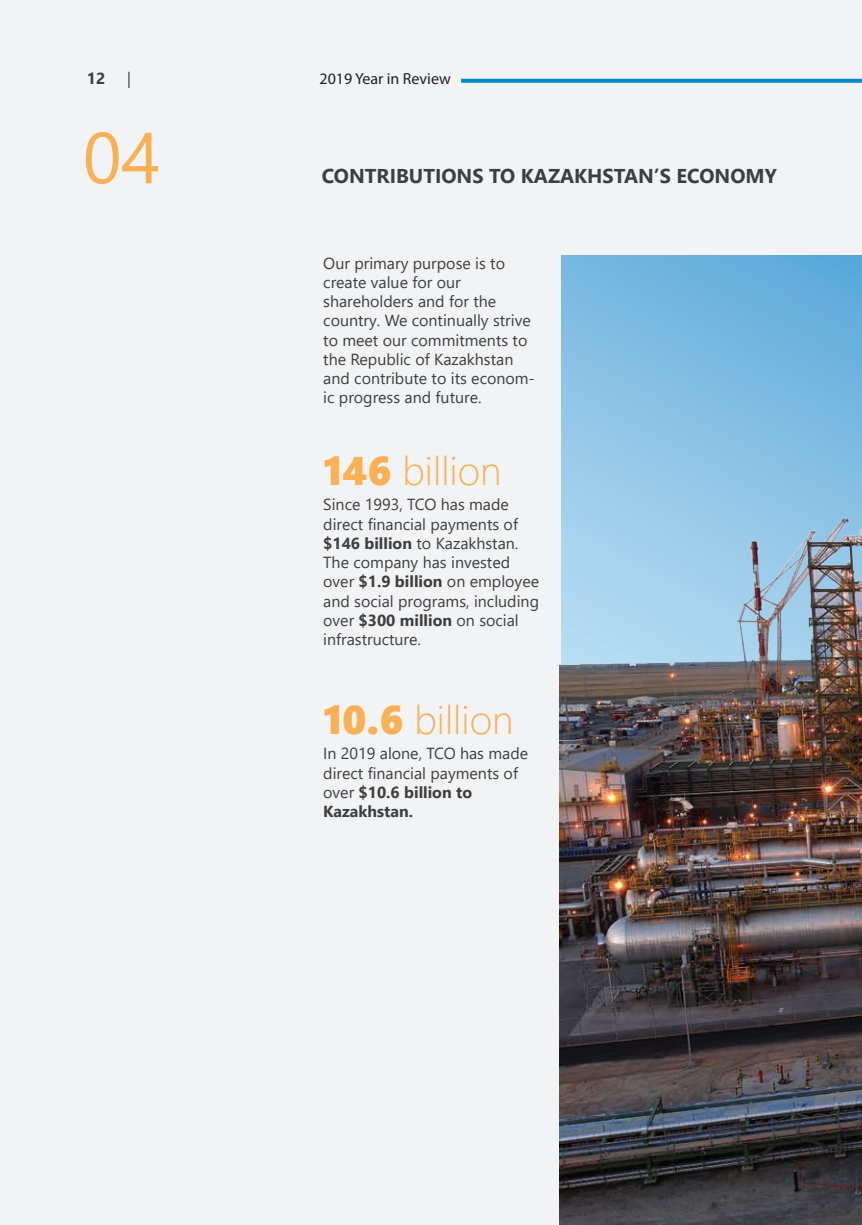
<style>
.page{position:relative;width:862px;height:1225px;background:#fff}
.page>*{position:absolute;margin:0;border:0;box-sizing:border-box;transform-origin:0 0}
.t1{font:72px "Segoe UI";color:#fab055}
.t2{font:300 40px "Segoe UI";color:#fab055}
.t3{font:700 20px "Segoe UI";color:#3e3e3f}
.t4{font:16px/19.2px "Segoe UI";color:#3e3e3f}
.t5{font:16px "Myriad Pro";color:#231f20}
.t6{font:700 16px "Segoe UI";color:#3e3e3f}
.s1{font-family:"Segoe UI Black";font-weight:400}
.s2{font-weight:700}
</style>
<div class="page">
<div style="left:0;top:0;width:862px;height:1224px;background:#f2f3f4"></div>
<svg style="left:461px;top:79px;width:401px;height:4px;background:#0d8ec9"></svg>
<svg style="left:562px;top:255px;width:300px;height:185px;background:#78b8e0"></svg>
<img style="left:560px;top:440px;width:302px;height:784px">
<p class="t6" style="left:87px;top:64px;width:20px">12</p>
<p class="t4" style="left:127px;top:68px;width:5px">|</p>
<p class="t5" style="left:319px;top:69px;width:133px">2019 Year in Review</p>
<h1 class="t1" style="left:83px;top:90px;width:79px">04</h1>
<p class="t3" style="left:322px;top:157px;width:456px">CONTRIBUTIONS TO KAZAKHSTAN’S ECONOMY</p>
<p class="t4" style="left:323px;top:252px;width:213px">Our primary purpose is to create value for our shareholders and for the country. We continually strive to meet our commitments to the Republic of Kazakhstan and contribute to its econom&shy;ic progress and future.</p>
<h2 class="t2" style="left:323px;top:433px;width:180px"><span class="s1">146</span> billion</h2>
<p class="t4" style="left:323px;top:494px;width:217px">Since 1993, TCO has made direct financial payments of <span class="s2">$146 billion</span> to Kazakhstan.<br>The company has invested over <span class="s2">$1.9 billion</span> on employee and social programs, including over <span class="s2">$300 million</span> on social infrastructure.</p>
<h2 class="t2" style="left:323px;top:682px;width:192px"><span class="s1">10.6</span> billion</h2>
<p class="t4" style="left:323px;top:742px;width:206px">In 2019 alone, TCO has made direct financial payments of over <span class="s2">$10.6 billion to<br>Kazakhstan.</span></p>
</div>
